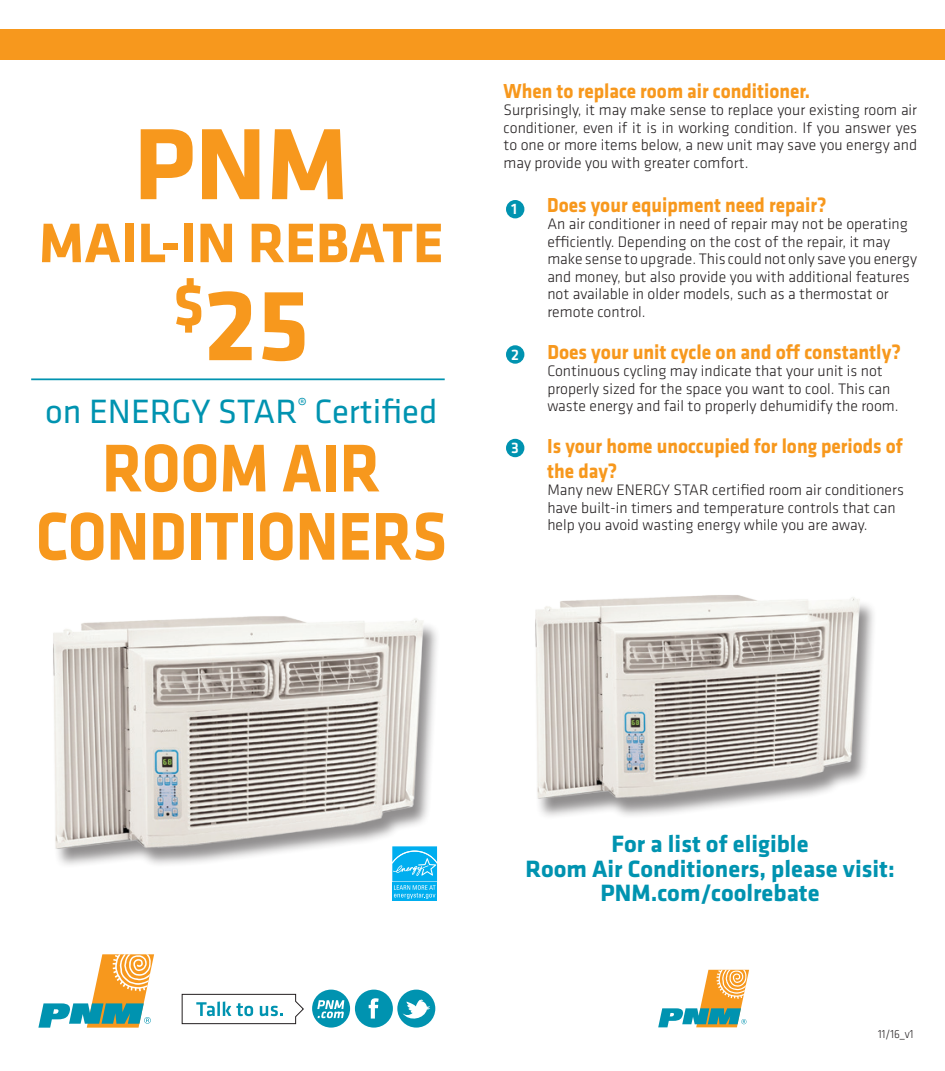
<style>
.page{position:relative;width:945px;height:1071px;background:#fff}
.page>*{position:absolute;margin:0;border:0;box-sizing:border-box;transform-origin:0 0}
.t1{font:700 105px "Klavika";color:#f7981d}
.t2{font:700 70px/68.2px "Klavika";color:#f7981d;text-align:center;scale:.9 1}
.t3{font:700 57.75px "Klavika";color:#f7981d}
.t4{font:35px "Klavika";color:#0093b0}
.t5{font:700 24.5px/24.5px "Klavika";color:#0093b0;text-align:center}
.t6{font:700 21px/24.5px "Klavika";color:#f7981d;scale:.92 1}
.t7{font:700 21px "Klavika";color:#f7981d;scale:.93 1}
.t8{font:300 15.75px/17.5px "Klavika";color:#231f20}
.t9{font:500 15.75px "Klavika";color:#fff}
.t10{font:300 12.25px "Klavika";color:#231f20;scale:.91 1}
</style>
<div class="page">
<div style="left:0;top:29px;width:945px;height:31px;background:#f7981d"></div>
<svg style="left:182px;top:994px;width:122px;height:30px"></svg>
<svg style="left:38px;top:954px;width:116px;height:74px"></svg>
<svg style="left:312px;top:990px;width:123px;height:38px"></svg>
<div style="left:52px;top:618px;width:389px;height:251px;background:#231f20;opacity:.5"></div>
<img style="left:52px;top:616px;width:375px;height:240px">
<svg style="left:391px;top:845px;width:47px;height:36px"></svg>
<div style="left:392px;top:882px;width:45px;height:19px;background:#00aeef"></div>
<svg style="left:392px;top:846px;width:45px;height:53px"></svg>
<div style="left:533px;top:597px;width:344px;height:223px;background:#231f20;opacity:.5"></div>
<img style="left:533px;top:595px;width:330px;height:213px">
<div style="left:506px;top:200px;width:18px;height:18px;background:#0093b0;border-radius:50%"></div>
<div style="left:506px;top:345px;width:18px;height:19px;background:#0093b0;border-radius:50%"></div>
<div style="left:506px;top:439px;width:18px;height:18px;background:#0093b0;border-radius:50%"></div>
<svg style="left:658px;top:970px;width:91px;height:57px"></svg>
<hr style="left:31px;top:378px;width:414px;height:2px;background:#0093b0">
<h1 class="t1" style="left:134px;top:88px;width:216px">PNM</h1>
<h3 class="t3" style="left:39px;top:201px;width:406px">MAIL-IN REBATE</h3>
<h1 class="t1" style="left:173px;top:249px;width:137px"><sup>$</sup>25</h1>
<h3 class="t4" style="left:45px;top:389px;width:394px">on ENERGY STAR<sup>®</sup> Certified</h3>
<h2 class="t2" style="left:36px;top:431px;width:458px">ROOM AIR<br>CONDITIONERS</h2>
<h3 class="t6" style="left:504px;top:78px;width:335px">When to replace room air conditioner.</h3>
<p class="t8" style="left:504px;top:101px;width:415px;text-align:justify">Surprisingly, it may make sense to replace your existing room air conditioner, even if it is in working condition. If you answer yes to one or more items below, a new unit may save you energy and may provide you with greater comfort.</p>
<h3 class="t6" style="left:547px;top:191px;width:305px">Does your equipment need repair?</h3>
<p class="t8" style="left:547px;top:215px;width:371px">An air conditioner in need of repair may not be operating efficiently. Depending on the cost of the repair, it may make sense to upgrade. This could not only save you energy and money, but also provide you with additional features not available in older models, such as a thermostat or remote control.</p>
<h3 class="t7" style="left:547px;top:336px;width:382px">Does your unit cycle on and off constantly?</h3>
<p class="t8" style="left:547px;top:362px;width:353px">Continuous cycling may indicate that your unit is not properly sized for the space you want to cool. This can waste energy and fail to properly dehumidify the room.</p>
<h3 class="t6" style="left:547px;top:433px;width:388px">Is your home unoccupied for long periods of the day?</h3>
<p class="t8" style="left:547px;top:481px;width:358px">Many new ENERGY STAR certified room air conditioners have built-in timers and temperature controls that can help you avoid wasting energy while you are away.</p>
<p class="t9" style="left:511px;top:198px;width:8px">1</p>
<p class="t9" style="left:511px;top:344px;width:9px">2</p>
<p class="t9" style="left:511px;top:437px;width:9px">3</p>
<h3 class="t5" style="left:526px;top:831px;width:371px">For a list of eligible<br>Room Air Conditioners, please visit:<br>PNM.com/coolrebate</h3>
<p class="t10" style="left:878px;top:1027px;width:40px">11/16_v1</p>
</div>
